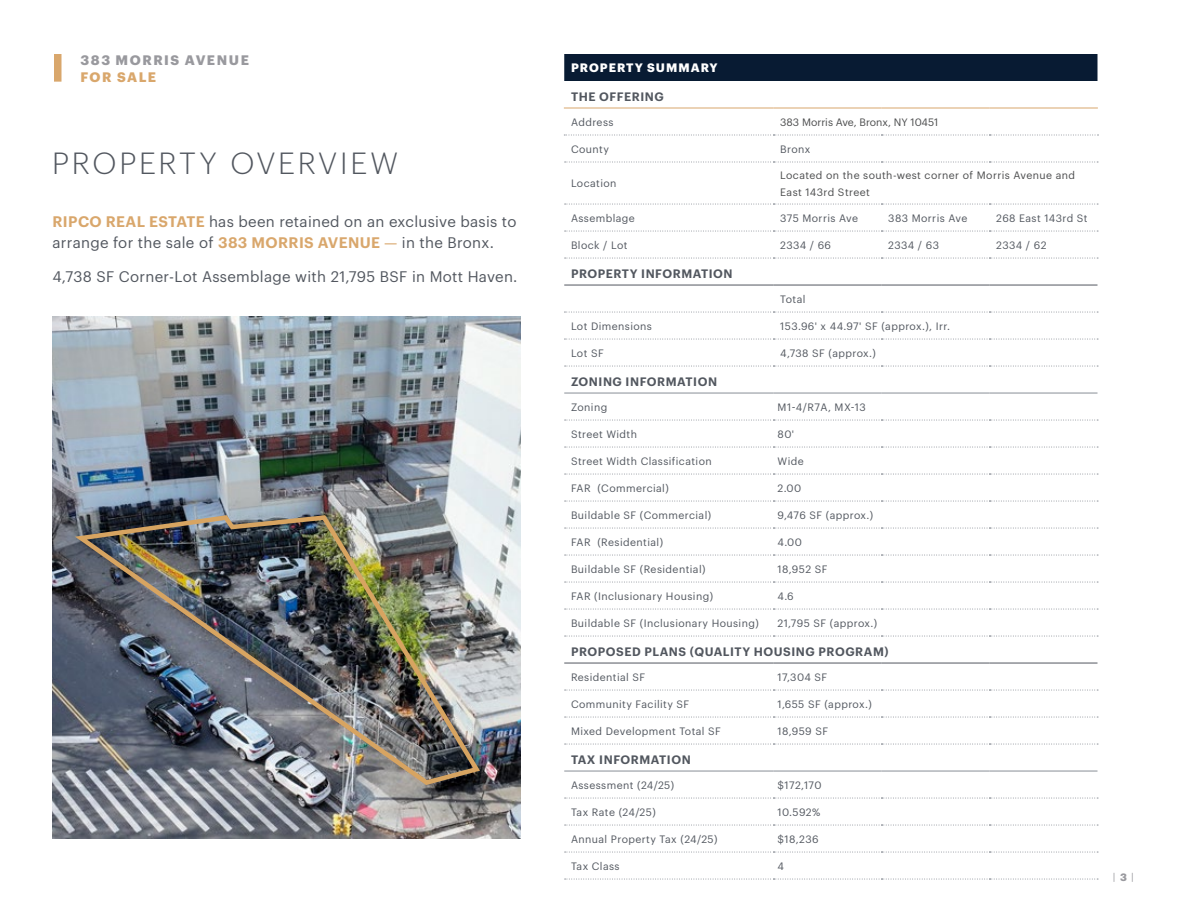
<style>
.page{position:relative;width:1188px;height:918px;background:#fff}
.page>*{position:absolute;margin:0;border:0;box-sizing:border-box;transform-origin:0 0}
.t1{font:300 30px "Graphik";letter-spacing:.085em;color:#52575f}
.t2{font:15px/21px "Graphik";letter-spacing:.02em;color:#52575f}
.t3{font:700 13.5px "Graphik";letter-spacing:.115em;color:#99999e}
.t4{font:700 13.5px "Graphik";letter-spacing:.1em;color:#d9a76c}
.t5{font:600 12px "Graphik";letter-spacing:.045em;color:#52575f}
.t6{font:700 12px "Graphik";letter-spacing:.085em;color:#fff}
.t7{font:10.5px "Graphik";letter-spacing:.04em;color:#52575f}
.t8{font:10.5px/16.5px "Graphik";letter-spacing:.04em;color:#4b4c4d}
.t9{font:10.5px "Graphik";color:#4b4c4d}
.t10{font:10.5px "Graphik";color:#99999e}
.s1{font-weight:600;color:#d9a76c}
.s2{color:#d9a76c}
.s3{font-weight:700}
</style>
<div class="page">
<div style="left:54px;top:54px;width:8px;height:28px;background:#d9a76c"></div>
<div style="left:564px;top:54px;width:534px;height:27px;background:#081b33"></div>
<hr style="left:564px;top:108px;width:210px;height:1px;background:#d9a76c">
<hr style="left:564px;top:285px;width:210px;height:1px;background:#52575f">
<svg style="left:565px;top:258px;width:533px;height:1px"></svg>
<svg style="left:565px;top:690px;width:533px;height:1px"></svg>
<svg style="left:565px;top:420px;width:533px;height:1px"></svg>
<svg style="left:565px;top:447px;width:533px;height:1px"></svg>
<svg style="left:565px;top:474px;width:533px;height:1px"></svg>
<svg style="left:565px;top:501px;width:533px;height:1px"></svg>
<svg style="left:565px;top:528px;width:533px;height:1px"></svg>
<svg style="left:565px;top:555px;width:533px;height:1px"></svg>
<svg style="left:565px;top:582px;width:533px;height:1px"></svg>
<svg style="left:565px;top:609px;width:533px;height:1px"></svg>
<svg style="left:565px;top:717px;width:533px;height:1px"></svg>
<svg style="left:565px;top:798px;width:533px;height:1px"></svg>
<svg style="left:565px;top:825px;width:533px;height:1px"></svg>
<svg style="left:565px;top:852px;width:533px;height:1px"></svg>
<svg style="left:565px;top:879px;width:533px;height:1px"></svg>
<hr style="left:774px;top:108px;width:108px;height:1px;background:#d9a76c">
<hr style="left:882px;top:108px;width:108px;height:1px;background:#d9a76c">
<hr style="left:990px;top:108px;width:108px;height:1px;background:#d9a76c">
<svg style="left:564px;top:135px;width:535px;height:1px"></svg>
<svg style="left:565px;top:162px;width:533px;height:1px"></svg>
<svg style="left:565px;top:204px;width:533px;height:1px"></svg>
<svg style="left:565px;top:231px;width:533px;height:1px"></svg>
<hr style="left:774px;top:285px;width:108px;height:1px;background:#52575f">
<hr style="left:882px;top:285px;width:108px;height:1px;background:#52575f">
<hr style="left:990px;top:285px;width:108px;height:1px;background:#52575f">
<svg style="left:565px;top:636px;width:533px;height:1px"></svg>
<svg style="left:565px;top:744px;width:533px;height:1px"></svg>
<hr style="left:564px;top:663px;width:210px;height:1px;background:#52575f">
<hr style="left:774px;top:663px;width:108px;height:1px;background:#52575f">
<hr style="left:882px;top:663px;width:108px;height:1px;background:#52575f">
<hr style="left:990px;top:663px;width:108px;height:1px;background:#52575f">
<svg style="left:564px;top:312px;width:534px;height:1px"></svg>
<svg style="left:564px;top:339px;width:534px;height:1px"></svg>
<svg style="left:565px;top:366px;width:533px;height:1px"></svg>
<hr style="left:564px;top:393px;width:210px;height:1px;background:#898e96">
<hr style="left:774px;top:393px;width:108px;height:1px;background:#898e96">
<hr style="left:882px;top:393px;width:108px;height:1px;background:#898e96">
<hr style="left:990px;top:393px;width:108px;height:1px;background:#898e96">
<hr style="left:564px;top:771px;width:210px;height:1px;background:#898e96">
<hr style="left:774px;top:771px;width:108px;height:1px;background:#898e96">
<hr style="left:882px;top:771px;width:108px;height:1px;background:#898e96">
<hr style="left:990px;top:771px;width:108px;height:1px;background:#898e96">
<img style="left:53px;top:316px;width:468px;height:523px">
<img style="left:69px;top:513px;width:414px;height:274px">
<p class="t3" style="left:80px;top:50px;width:170px">383 MORRIS AVENUE</p>
<p class="t4" style="left:80px;top:66px;width:77px">FOR SALE</p>
<h1 class="t1" style="left:52px;top:141px;width:347px">PROPERTY OVERVIEW</h1>
<h2 class="t2" style="left:53px;top:209px;width:466px"><span class="s1">RIPCO REAL ESTATE</span> has been retained on an exclusive basis to arrange for the sale of <span class="s1">383 MORRIS AVENUE</span> <span class="s2">—</span> in the Bronx.</h2>
<h2 class="t2" style="left:53px;top:265px;width:467px">4,738 SF Corner-Lot Assemblage with 21,795 BSF in Mott Haven.</h2>
<p class="t6" style="left:571px;top:59px;width:148px">PROPERTY SUMMARY</p>
<p class="t5" style="left:571px;top:88px;width:94px">THE OFFERING</p>
<p class="t7" style="left:571px;top:114px;width:44px">Address</p>
<p class="t9" style="left:780px;top:114px;width:160px">383 Morris Ave, Bronx, NY 10451</p>
<p class="t7" style="left:571px;top:141px;width:39px">County</p>
<p class="t7" style="left:780px;top:141px;width:32px">Bronx</p>
<p class="t7" style="left:571px;top:176px;width:47px">Location</p>
<p class="t8" style="left:780px;top:166px;width:296px">Located on the south-west corner of Morris Avenue and<br>East 143rd Street</p>
<p class="t7" style="left:571px;top:210px;width:65px">Assemblage</p>
<p class="t7" style="left:780px;top:210px;width:79px">375 Morris Ave</p>
<p class="t7" style="left:888px;top:210px;width:81px">383 Morris Ave</p>
<p class="t7" style="left:996px;top:210px;width:93px">268 East 143rd St</p>
<p class="t7" style="left:571px;top:237px;width:58px">Block / Lot</p>
<p class="t7" style="left:780px;top:237px;width:52px">2334 / 66</p>
<p class="t7" style="left:888px;top:237px;width:52px">2334 / 63</p>
<p class="t7" style="left:996px;top:237px;width:52px">2334 / 62</p>
<p class="t5" style="left:571px;top:265px;width:163px">PROPERTY INFORMATION</p>
<p class="t7" style="left:780px;top:291px;width:27px">Total</p>
<p class="t7" style="left:571px;top:318px;width:82px">Lot Dimensions</p>
<p class="t7" style="left:780px;top:318px;width:171px">153.96' x 44.97' SF (approx.), Irr.</p>
<p class="t7" style="left:571px;top:345px;width:34px">Lot SF</p>
<p class="t7" style="left:780px;top:345px;width:97px">4,738 SF (approx.)</p>
<p class="t5" style="left:571px;top:373px;width:148px">ZONING INFORMATION</p>
<p class="t7" style="left:571px;top:399px;width:38px">Zoning</p>
<p class="t7" style="left:778px;top:399px;width:90px">M1-4/R7A, MX-13</p>
<p class="t7" style="left:571px;top:426px;width:68px">Street Width</p>
<p class="t7" style="left:778px;top:426px;width:18px">80'</p>
<p class="t7" style="left:571px;top:453px;width:142px">Street Width Classification</p>
<p class="t7" style="left:778px;top:453px;width:28px">Wide</p>
<p class="t7" style="left:571px;top:480px;width:99px">FAR (Commercial)</p>
<p class="t7" style="left:778px;top:480px;width:25px">2.00</p>
<p class="t7" style="left:571px;top:507px;width:142px">Buildable SF (Commercial)</p>
<p class="t7" style="left:778px;top:507px;width:97px">9,476 SF (approx.)</p>
<p class="t7" style="left:571px;top:534px;width:94px">FAR (Residential)</p>
<p class="t7" style="left:778px;top:534px;width:26px">4.00</p>
<p class="t7" style="left:571px;top:561px;width:136px">Buildable SF (Residential)</p>
<p class="t7" style="left:778px;top:561px;width:51px">18,952 SF</p>
<p class="t7" style="left:571px;top:588px;width:144px">FAR (Inclusionary Housing)</p>
<p class="t7" style="left:778px;top:588px;width:18px">4.6</p>
<p class="t7" style="left:571px;top:615px;width:189px">Buildable SF (Inclusionary Housing)</p>
<p class="t7" style="left:778px;top:615px;width:101px">21,795 SF (approx.)</p>
<p class="t5" style="left:571px;top:643px;width:319px">PROPOSED PLANS (QUALITY HOUSING PROGRAM)</p>
<p class="t7" style="left:571px;top:669px;width:76px">Residential SF</p>
<p class="t7" style="left:778px;top:669px;width:51px">17,304 SF</p>
<p class="t7" style="left:571px;top:696px;width:120px">Community Facility SF</p>
<p class="t7" style="left:778px;top:696px;width:96px">1,655 SF (approx.)</p>
<p class="t7" style="left:571px;top:723px;width:152px">Mixed Development Total SF</p>
<p class="t7" style="left:778px;top:723px;width:52px">18,959 SF</p>
<p class="t5" style="left:571px;top:751px;width:121px">TAX INFORMATION</p>
<p class="t7" style="left:571px;top:777px;width:105px">Assessment (24/25)</p>
<p class="t7" style="left:778px;top:777px;width:45px">$172,170</p>
<p class="t7" style="left:571px;top:804px;width:86px">Tax Rate (24/25)</p>
<p class="t7" style="left:778px;top:804px;width:44px">10.592%</p>
<p class="t7" style="left:571px;top:831px;width:148px">Annual Property Tax (24/25)</p>
<p class="t7" style="left:778px;top:831px;width:43px">$18,236</p>
<p class="t7" style="left:571px;top:858px;width:50px">Tax Class</p>
<p class="t7" style="left:778px;top:858px;width:8px">4</p>
<p class="t10" style="left:1113px;top:869px;width:23px">| <span class="s3">3</span> |</p>
</div>
